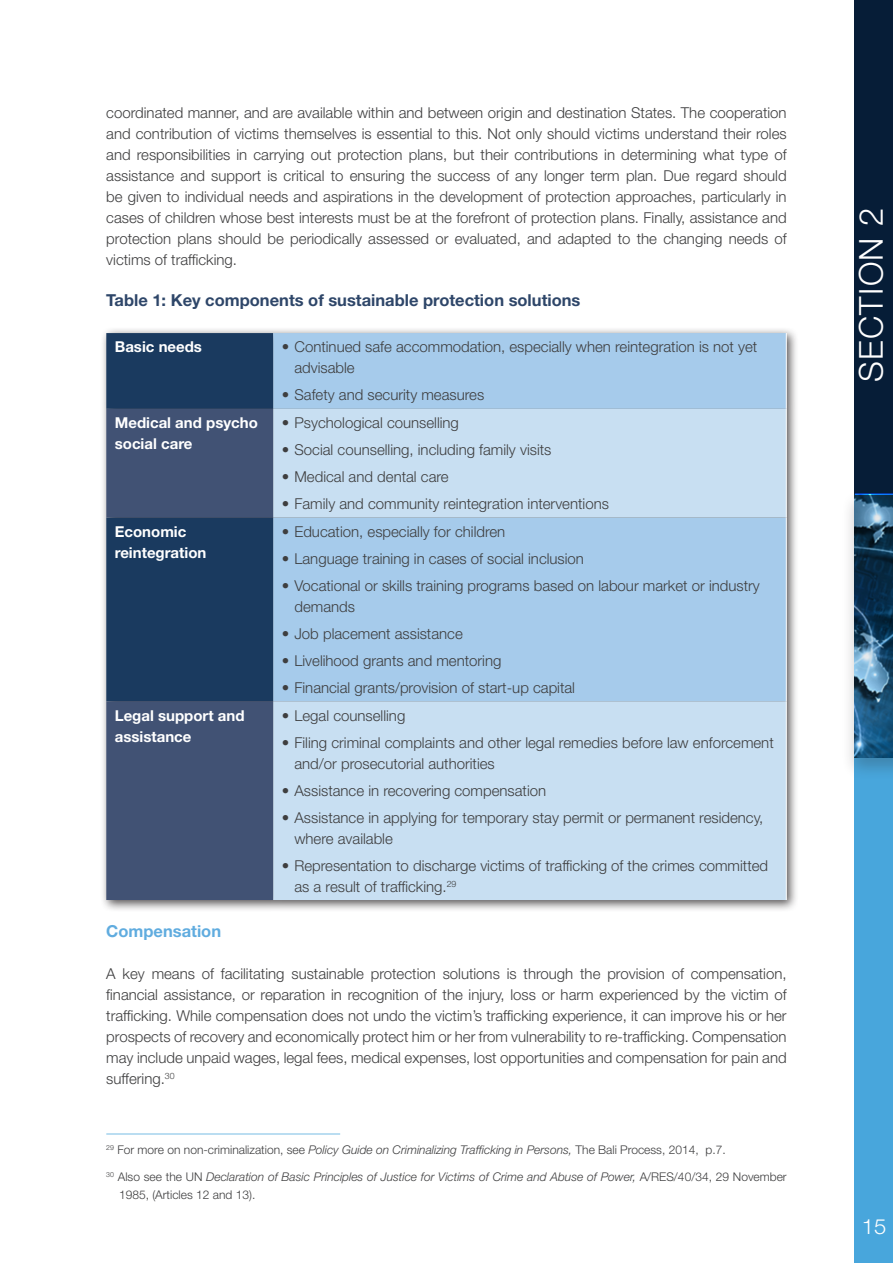
<style>
.page{position:relative;width:893px;height:1263px;background:#fff}
.page>*{position:absolute;margin:0;border:0;box-sizing:border-box;transform-origin:0 0}
.t1{font:300 33px "Helvetica Neue LT Std";letter-spacing:.04em;color:#fff}
.t2{font:300 21px "Helvetica Neue LT Std";color:#fff;scale:1.05 1}
.t3{font:700 16.5px "Helvetica Neue LT Std";color:#2e4669}
.t4{font:700 16.5px "Helvetica Neue LT Std";color:#60acdf}
.t5{font:300 15px/21px "Helvetica Neue LT Std";color:#3e3e3f}
.t6{font:700 15px/21px "Helvetica Neue LT Std";color:#fff}
.t7{font:italic 300 12px/18px "Helvetica Neue LT Std";color:#3e3e3f}
.t8{font:300 12px "Helvetica Neue LT Std";color:#3e3e3f}
.s1{font-style:italic}
.s2{font-style:normal}
</style>
<div class="page">
<div style="left:855px;top:0;width:38px;height:503px;background:#061d37"></div>
<div style="left:855px;top:749px;width:38px;height:514px;background:#48a6dc"></div>
<div style="left:840px;top:488px;width:53px;height:292px;background:#231f20;opacity:.25"></div>
<img style="left:855px;top:495px;width:38px;height:263px">
<hr style="left:855px;top:493px;width:38px;height:2px;background:#48a6dc">
<hr style="left:106px;top:1133px;width:234px;height:2px;background:#48a6dc">
<div style="left:100px;top:327px;width:699px;height:585px;background:#231f20;opacity:.75"></div>
<div style="left:106px;top:333px;width:167px;height:76px;background:#1a3a5f"></div>
<div style="left:273px;top:333px;width:513px;height:76px;background:#a6cbeb"></div>
<svg style="left:106px;top:409px;width:167px;height:491px;background:#32496c"></svg>
<svg style="left:273px;top:409px;width:513px;height:491px;background:#bbd7ef"></svg>
<hr style="left:786px;top:333px;width:1px;height:76px;background:#fff">
<hr style="left:786px;top:409px;width:1px;height:108px;background:#fff">
<hr style="left:786px;top:517px;width:1px;height:184px;background:#fff">
<hr style="left:786px;top:701px;width:1px;height:199px;background:#fff">
<p class="t5" style="left:106px;top:102px;width:682px;text-align:justify">coordinated manner, and are available within and between origin and destination States. The cooperation and contribution of victims themselves is essential to this. Not only should victims understand their roles and responsibilities in carrying out protection plans, but their contributions in determining what type of assistance and support is critical to ensuring the success of any longer term plan. Due regard should be given to individual needs and aspirations in the development of protection approaches, particularly in cases of children whose best interests must be at the forefront of protection plans. Finally, assistance and protection plans should be periodically assessed or evaluated, and adapted to the changing needs of victims of trafficking.</p>
<p class="t3" style="left:106px;top:290px;width:476px">Table 1: Key components of sustainable protection solutions</p>
<p class="t6" style="left:115px;top:336px;width:89px">Basic needs</p>
<p class="t5" style="left:294px;top:336px;width:464px;text-indent:-13px">• Continued safe accommodation, especially when reintegration is not yet advisable</p>
<p class="t5" style="left:282px;top:384px;width:204px">• Safety and security measures</p>
<p class="t6" style="left:115px;top:412px;width:145px">Medical and psycho social care</p>
<p class="t5" style="left:282px;top:412px;width:179px">• Psychological counselling</p>
<p class="t5" style="left:282px;top:439px;width:271px">• Social counselling, including family visits</p>
<p class="t5" style="left:282px;top:466px;width:168px">• Medical and dental care</p>
<p class="t5" style="left:282px;top:493px;width:329px">• Family and community reintegration interventions</p>
<p class="t6" style="left:115px;top:521px;width:73px">Economic</p>
<p class="t6" style="left:115px;top:542px;width:93px">reintegration</p>
<p class="t5" style="left:282px;top:521px;width:225px">• Education, especially for children</p>
<p class="t5" style="left:282px;top:548px;width:304px">• Language training in cases of social inclusion</p>
<p class="t5" style="left:294px;top:575px;width:467px;text-indent:-13px">• Vocational or skills training programs based on labour market or industry demands</p>
<p class="t5" style="left:282px;top:623px;width:183px">• Job placement assistance</p>
<p class="t5" style="left:282px;top:650px;width:221px">• Livelihood grants and mentoring</p>
<p class="t5" style="left:282px;top:677px;width:295px">• Financial grants/provision of start-up capital</p>
<p class="t6" style="left:115px;top:704px;width:131px">Legal support and assistance</p>
<p class="t5" style="left:282px;top:704px;width:125px">• Legal counselling</p>
<p class="t5" style="left:294px;top:731px;width:481px;text-indent:-13px">• Filing criminal complaints and other legal remedies before law enforcement and/or prosecutorial authorities</p>
<p class="t5" style="left:282px;top:779px;width:266px">• Assistance in recovering compensation</p>
<p class="t5" style="left:294px;top:806px;width:470px;text-indent:-13px">• Assistance in applying for temporary stay permit or permanent residency, where available</p>
<p class="t5" style="left:294px;top:854px;width:475px;text-indent:-13px">• Representation to discharge victims of trafficking of the crimes committed as a result of trafficking.<sup>29</sup></p>
<p class="t4" style="left:106px;top:921px;width:116px">Compensation</p>
<p class="t5" style="left:106px;top:963px;width:682px;text-align:justify">A key means of facilitating sustainable protection solutions is through the provision of compensation, financial assistance, or reparation in recognition of the injury, loss or harm experienced by the victim of trafficking. While compensation does not undo the victim’s trafficking experience, it can improve his or her prospects of recovery and economically protect him or her from vulnerability to re-trafficking. Compensation may include unpaid wages, legal fees, medical expenses, lost opportunities and compensation for pain and suffering.<sup>30</sup></p>
<p class="t8" style="left:106px;top:1142px;width:621px"><sup>29</sup> For more on non-criminalization, see <span class="s1">Policy Guide on Criminalizing Trafficking in Persons,</span> The Bali Process, 2014, p.7.</p>
<p class="t7" style="left:119px;top:1167px;width:669px;text-indent:-13px"><sup>30</sup> <span class="s2">Also see the UN</span> Declaration of Basic Principles of Justice for Victims of Crime and Abuse of Power, <span class="s2">A/RES/40/34, 29 November<br>1985, (Articles 12 and 13).</span></p>
<p class="t1" style="left:851px;top:382px;width:177px;rotate:-90deg">SECTION 2</p>
<h2 class="t2" style="left:862px;top:1214px;width:25px">15</h2>
</div>
